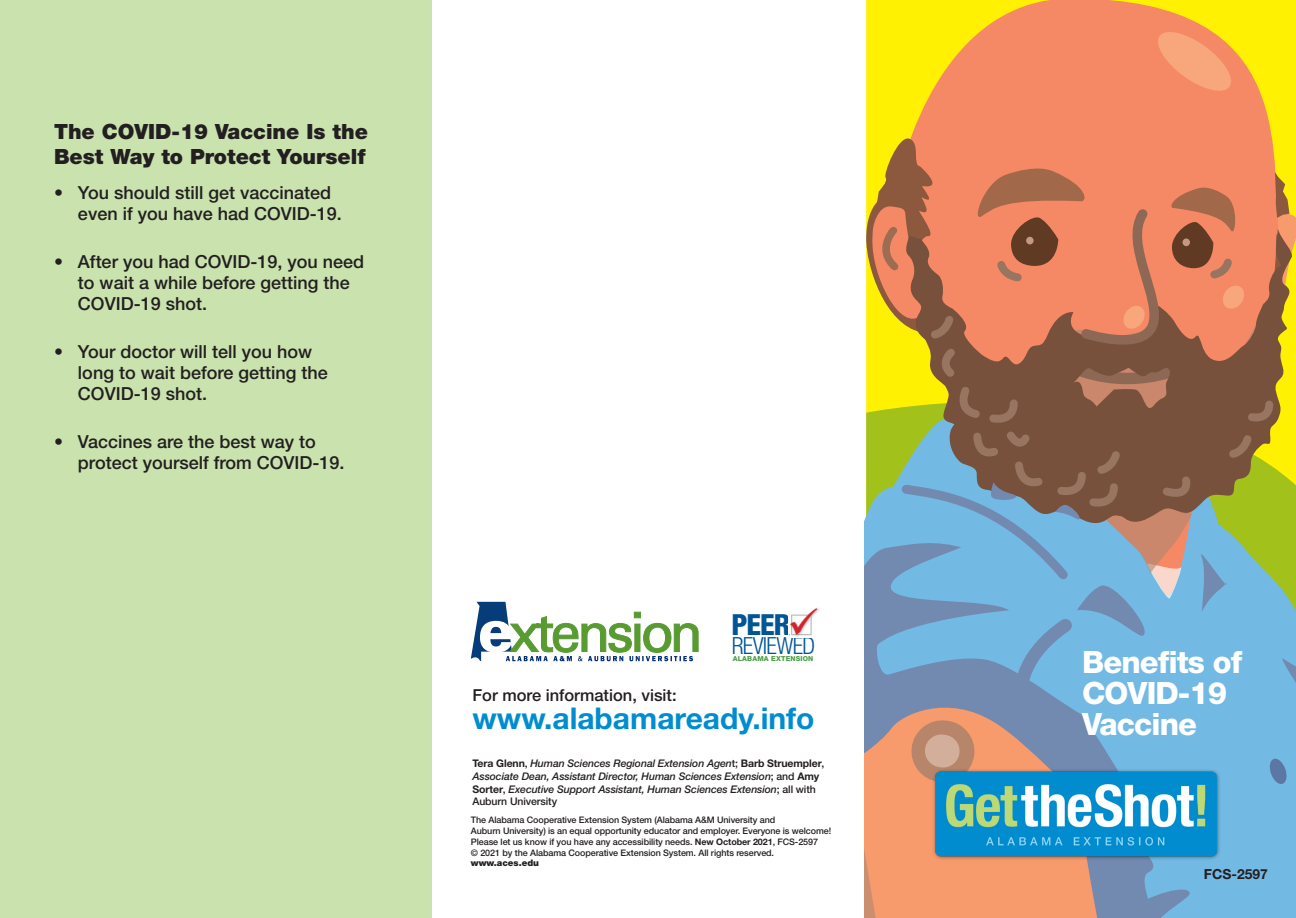
<style>
.page{position:relative;width:1296px;height:918px;background:#fff}
.page>*{position:absolute;margin:0;border:0;box-sizing:border-box;transform-origin:0 0}
.t1{font:800 30.75px/31.5px "Helvetica Neue LT Std";letter-spacing:-.03em;color:#fff}
.t2{font:700 30px "Helvetica Neue LT Std";color:#008dcf}
.t3{font:800 condensed 29.1px "Helvetica Neue LT Std";color:#005695}
.t4{font:300 condensed 23.7px "Helvetica Neue LT Std";letter-spacing:-.03em;color:#005695}
.t5{font:900 21px/25.2px "Helvetica Neue LT Std";color:#231f20}
.t6{font:500 18px/21px "Helvetica Neue LT Std";color:#231f20}
.t7{font:500 16.5px "Helvetica Neue LT Std";color:#231f20}
.t8{font:700 13.8px "Helvetica Neue LT Std";color:#231f20}
.t9{font:italic 500 10.5px/12.6px "Helvetica Neue LT Std";letter-spacing:-.01em;color:#231f20}
.t10{font:500 9px/10.8px "Helvetica Neue LT Std";letter-spacing:-.01em;color:#231f20}
.t11{font:900 9px "Helvetica Neue LT Std";color:#231f20}
.t12{font:800 6.9px "Helvetica Neue LT Std";letter-spacing:.02em;color:#4a9e45}
.s1{font-weight:700;font-style:normal}
.s2{font-style:normal}
.s3{font-weight:700}
</style>
<div class="page">
<div style="left:0;top:0;width:431px;height:918px;background:#c9e2ae"></div>
<svg style="left:866px;top:0;width:430px;height:134px;background:#f8b03f"></svg>
<svg style="left:1154px;top:28px;width:81px;height:67px;background:#f69b69"></svg>
<svg style="left:864px;top:134px;width:432px;height:784px;background:#9d958b"></svg>
<svg style="left:471px;top:602px;width:228px;height:59px"></svg>
<svg style="left:789px;top:608px;width:28px;height:28px"></svg>
<h3 class="t5" style="left:54px;top:119px;width:315px">The COVID-19 Vaccine Is the<br>Best Way to Protect Yourself</h3>
<h3 class="t6" style="left:78px;top:182px;width:265px;text-indent:-24px">• You should still get vaccinated even if you have had COVID-19.</h3>
<h3 class="t6" style="left:78px;top:251px;width:288px;text-indent:-24px">• After you had COVID-19, you need to wait a while before getting the<br>COVID-19 shot.</h3>
<h3 class="t6" style="left:78px;top:341px;width:251px;text-indent:-24px">• Your doctor will tell you how long to wait before getting the<br>COVID-19 shot.</h3>
<h3 class="t6" style="left:78px;top:430px;width:268px;line-height:21.6px;text-indent:-24px">• Vaccines are the best way to protect yourself from COVID-19.</h3>
<h3 class="t7" style="left:472px;top:686px;width:206px">For more information, visit:</h3>
<h3 class="t3" style="left:732px;top:607px;width:60px">PEER</h3>
<h3 class="t4" style="left:732px;top:632px;width:85px">REVIEWED</h3>
<p class="t12" style="left:733px;top:655px;width:82px">ALABAMA EXTENSION</p>
<h2 class="t2" style="left:472px;top:700px;width:344px">www.alabamaready.info</h2>
<p class="t9" style="left:472px;top:757px;width:354px"><span class="s1">Tera Glenn</span><span class="s2">,</span> Human Sciences Regional Extension Agen<span class="s2">t;</span> <span class="s1">Barb Struempler</span><span class="s2">, </span>Associate Dean, Assistant Director, Human Sciences Extension<span class="s2">; and</span> <span class="s1">Amy Sorter</span><span class="s2">,</span> Executive Support Assistant, Human Sciences Extension<span class="s2">; all with Auburn University</span></p>
<p class="t10" style="left:471px;top:815px;width:362px">The Alabama Cooperative Extension System (Alabama A&amp;M University and<br>Auburn University) is an equal opportunity educator and employer. Everyone is welcome!<br>Please let us know if you have any accessibility needs. <span class="s3">New October 2021</span>, FCS-2597<br>© 2021 by the Alabama Cooperative Extension System. All rights reserved.</p>
<p class="t11" style="left:471px;top:858px;width:70px">www.aces.edu</p>
<h1 class="t1" style="left:1082px;top:646px;width:161px">Benefits of<br>COVID-19<br>Vaccine</h1>
<h3 class="t8" style="left:1204px;top:866px;width:65px">FCS-2597</h3>
</div>
